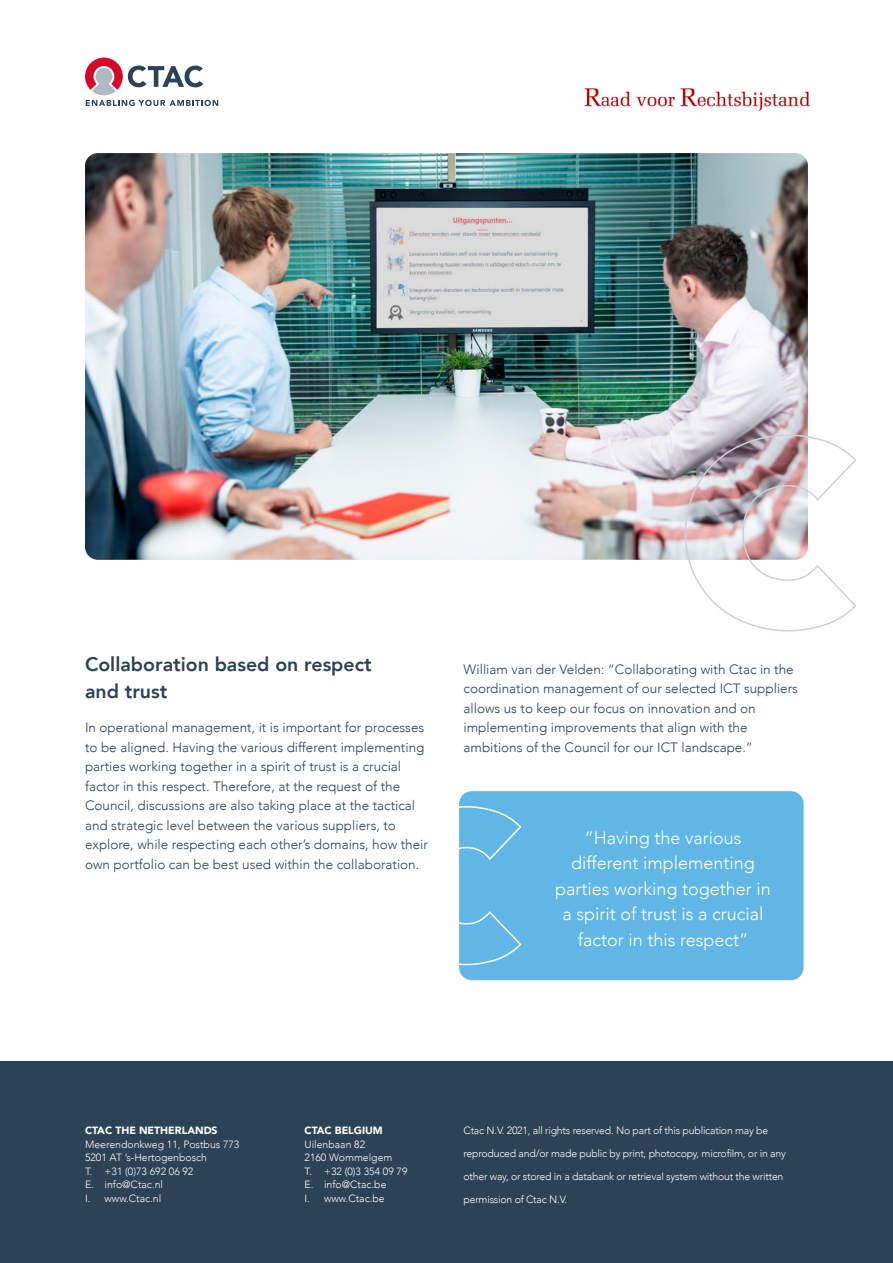
<style>
.page{position:relative;width:893px;height:1263px;background:#fff}
.page>*{position:absolute;margin:0;border:0;box-sizing:border-box;transform-origin:0 0}
.t1{font:800 19.5px/27px "Avenir";color:#2c4255}
.t2{font:300 18px/25.5px "Avenir";color:#fff;text-align:center}
.t3{font:300 13.5px/19.5px "Avenir";color:#2c4255}
.t4{font:300 10.5px/23px "Avenir";letter-spacing:-.02em;color:#fff}
.t5{font:300 10.5px/13.5px "Avenir";color:#fff}
.t6{font:900 10.5px "Avenir";color:#fff}
</style>
<div class="page">
<div style="left:459px;top:791px;width:345px;height:189px;background:#60b6e4;border-radius:13px"></div>
<svg style="left:459px;top:805px;width:63px;height:161px"></svg>
<svg style="left:85px;top:58px;width:133px;height:48px"></svg>
<div style="left:0;top:1061px;width:893px;height:202px;background:#2c4255"></div>
<img style="left:584px;top:88px;width:227px;height:23px">
<img style="left:85px;top:153px;width:723px;height:407px">
<svg style="left:684px;top:434px;width:173px;height:198px"></svg>
<h1 class="t1" style="left:85px;top:651px;width:288px">Collaboration based on respect and trust</h1>
<p class="t3" style="left:85px;top:718px;width:344px">In operational management, it is important for processes to be aligned. Having the various different implementing parties working together in a spirit of trust is a crucial factor in this respect. Therefore, at the request of the Council, discussions are also taking place at the tactical and strategic level between the various suppliers, to explore, while respecting each other’s domains, how their own portfolio can be best used within the collaboration.</p>
<p class="t3" style="left:463px;top:659px;width:336px">William van der Velden: “Collaborating with Ctac in the coordination management of our selected ICT suppliers allows us to keep our focus on innovation and on implementing improvements that align with the ambitions of the Council for our ICT landscape.”</p>
<h2 class="t2" style="left:555px;top:825px;width:217px">“Having the various different implementing parties working together in a spirit of trust is a crucial factor in this respect”</h2>
<p class="t6" style="left:85px;top:1121px;width:134px">CTAC THE NETHERLANDS</p>
<p class="t5" style="left:85px;top:1137px;width:156px">Meerendonkweg 11, Postbus 773<br>5201 AT ’s-Hertogenbosch<br>T. +31 (0)73 692 06 92<br>E. info@Ctac.nl<br>I. www.Ctac.nl</p>
<p class="t6" style="left:305px;top:1121px;width:80px">CTAC BELGIUM</p>
<p class="t5" style="left:305px;top:1137px;width:104px">Uilenbaan 82<br>2160 Wommelgem<br>T. +32 (0)3 354 09 79<br>E. info@Ctac.be<br>I. www.Ctac.be</p>
<p class="t4" style="left:463px;top:1119px;width:324px">Ctac N.V. 2021, all rights reserved. No part of this publication may be reproduced and/or made public by print, photocopy, microfilm, or in any other way, or stored in a databank or retrieval system without the written permission of Ctac N.V.</p>
</div>
